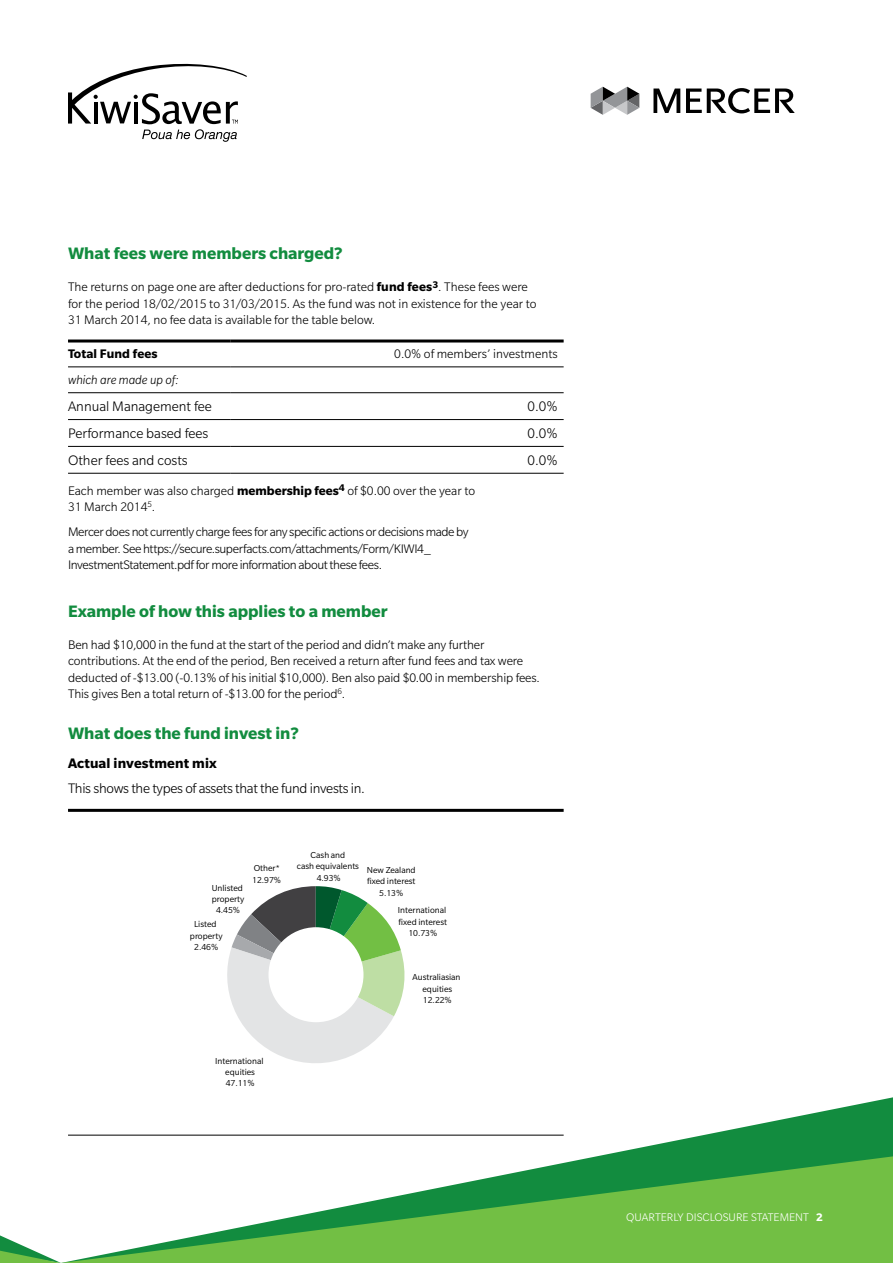
<style>
.page{position:relative;width:893px;height:1263px;background:#fff}
.page>*{position:absolute;margin:0;border:0;box-sizing:border-box;transform-origin:0 0}
.t1{font:700 18px "Slate Pro";color:#128c3f}
.t2{font:300 15px "Slate Pro";color:#000}
.t3{font:300 15px "Slate Pro";letter-spacing:-.02em;color:#000}
.t4{font:700 15px "Slate Pro";letter-spacing:.01em;color:#000}
.t5{font:300 13.5px/16.5px "Slate Pro";letter-spacing:-.01em;color:#000}
.t6{font:300 13.5px/16.5px "Slate Pro";letter-spacing:-.03em;color:#000}
.t7{font:italic 300 13.5px "Slate Pro";color:#000}
.t8{font:700 13.5px "Slate Pro";letter-spacing:.01em;color:#000}
.t9{font:300 12px "Slate Pro";color:#fff}
.t10{font:9.45px/11.2px "Slate Pro";color:#000;text-align:center}
.s1{font-weight:700}
</style>
<div class="page">
<svg style="left:68px;top:1097px;width:825px;height:58px"></svg>
<svg style="left:61px;top:1155px;width:832px;height:108px;fill:#72bf44"></svg>
<svg style="left:0;top:1235px;width:61px;height:28px"></svg>
<svg style="left:591px;top:87px;width:48px;height:28px"></svg>
<svg style="left:686px;top:88px;width:109px;height:25px"></svg>
<svg style="left:653px;top:89px;width:27px;height:24px"></svg>
<svg style="left:68px;top:63px;width:179px;height:79px"></svg>
<hr style="left:68px;top:339px;width:163px;height:3px;background:#000">
<hr style="left:231px;top:339px;width:333px;height:3px;background:#000">
<hr style="left:68px;top:366px;width:163px;height:1px;background:#000">
<hr style="left:231px;top:366px;width:333px;height:1px;background:#000">
<hr style="left:68px;top:392px;width:163px;height:1px;background:#000">
<hr style="left:231px;top:392px;width:333px;height:1px;background:#000">
<hr style="left:68px;top:419px;width:163px;height:1px;background:#000">
<hr style="left:231px;top:419px;width:333px;height:1px;background:#000">
<hr style="left:68px;top:446px;width:163px;height:1px;background:#000">
<hr style="left:231px;top:446px;width:333px;height:1px;background:#000">
<hr style="left:68px;top:473px;width:163px;height:1px;background:#000">
<hr style="left:231px;top:473px;width:333px;height:1px;background:#000">
<hr style="left:68px;top:1135px;width:496px;height:1px;background:#000">
<hr style="left:68px;top:809px;width:496px;height:3px;background:#000">
<svg style="left:227px;top:886px;width:178px;height:177px"></svg>
<div style="left:268px;top:927px;width:95px;height:95px;background:#fff;border-radius:50%"></div>
<h1 class="t1" style="left:68px;top:243px;width:276px">What fees were members charged?</h1>
<p class="t5" style="left:68px;top:278px;width:470px">The returns on page one are after deductions for pro-rated <span class="s1">fund fees</span><sup>3</sup>. These fees were for the period 18/02/2015 to 31/03/2015. As the fund was not in existence for the year to<br>31 March 2014, no fee data is available for the table below.</p>
<p class="t8" style="left:68px;top:347px;width:91px">Total Fund fees</p>
<p class="t5" style="left:394px;top:346px;width:165px">0.0% of members’ investments</p>
<p class="t7" style="left:68px;top:373px;width:112px">which are made up of:</p>
<p class="t2" style="left:68px;top:398px;width:145px">Annual Management fee</p>
<p class="t2" style="left:528px;top:398px;width:31px">0.0%</p>
<p class="t2" style="left:68px;top:425px;width:142px">Performance based fees</p>
<p class="t2" style="left:528px;top:425px;width:31px">0.0%</p>
<p class="t2" style="left:68px;top:452px;width:121px">Other fees and costs</p>
<p class="t2" style="left:528px;top:452px;width:31px">0.0%</p>
<p class="t5" style="left:68px;top:482px;width:409px">Each member was also charged <span class="s1">membership fees</span><sup>4</sup> of $0.00 over the year to<br>31 March 2014<sup>5</sup>.</p>
<p class="t6" style="left:68px;top:524px;width:402px">Mercer does not currently charge fees for any specific actions or decisions made by a member. See https://secure.superfacts.com/attachments/Form/KIWI4_<br>InvestmentStatement.pdf for more information about these fees.</p>
<h1 class="t1" style="left:68px;top:601px;width:321px">Example of how this applies to a member</h1>
<p class="t5" style="left:68px;top:636px;width:473px">Ben had $10,000 in the fund at the start of the period and didn’t make any further contributions. At the end of the period, Ben received a return after fund fees and tax were deducted of -$13.00 (-0.13% of his initial $10,000). Ben also paid $0.00 in membership fees.<br>This gives Ben a total return of -$13.00 for the period<sup>6</sup>.</p>
<h1 class="t1" style="left:68px;top:723px;width:232px">What does the fund invest in?</h1>
<p class="t4" style="left:68px;top:755px;width:150px">Actual investment mix</p>
<p class="t3" style="left:68px;top:781px;width:298px">This shows the types of assets that the fund invests in.</p>
<p class="t10" style="left:212px;top:882px;width:34px">Unlisted property<br>4.45%</p>
<p class="t10" style="left:190px;top:918px;width:34px">Listed property<br>2.46%</p>
<p class="t10" style="left:252px;top:863px;width:30px;text-align:left">Other*<br>12.97%</p>
<p class="t10" style="left:297px;top:849px;width:64px">Cash and<br>cash equivalents<br>4.93%</p>
<p class="t10" style="left:367px;top:864px;width:50px">New Zealand fixed interest<br>5.13%</p>
<p class="t10" style="left:398px;top:905px;width:51px">International fixed interest<br>10.73%</p>
<p class="t10" style="left:413px;top:972px;width:49px">Australiasian equities<br>12.22%</p>
<p class="t10" style="left:215px;top:1055px;width:50px">International equities<br>47.11%</p>
<p class="t9" style="left:626px;top:1211px;width:42px">QUARTERLY</p>
<p class="t9" style="left:686px;top:1211px;width:50px">DISCLOSURE</p>
<p class="t9" style="left:751px;top:1211px;width:73px">STATEMENT <span class="s1">2</span></p>
</div>
